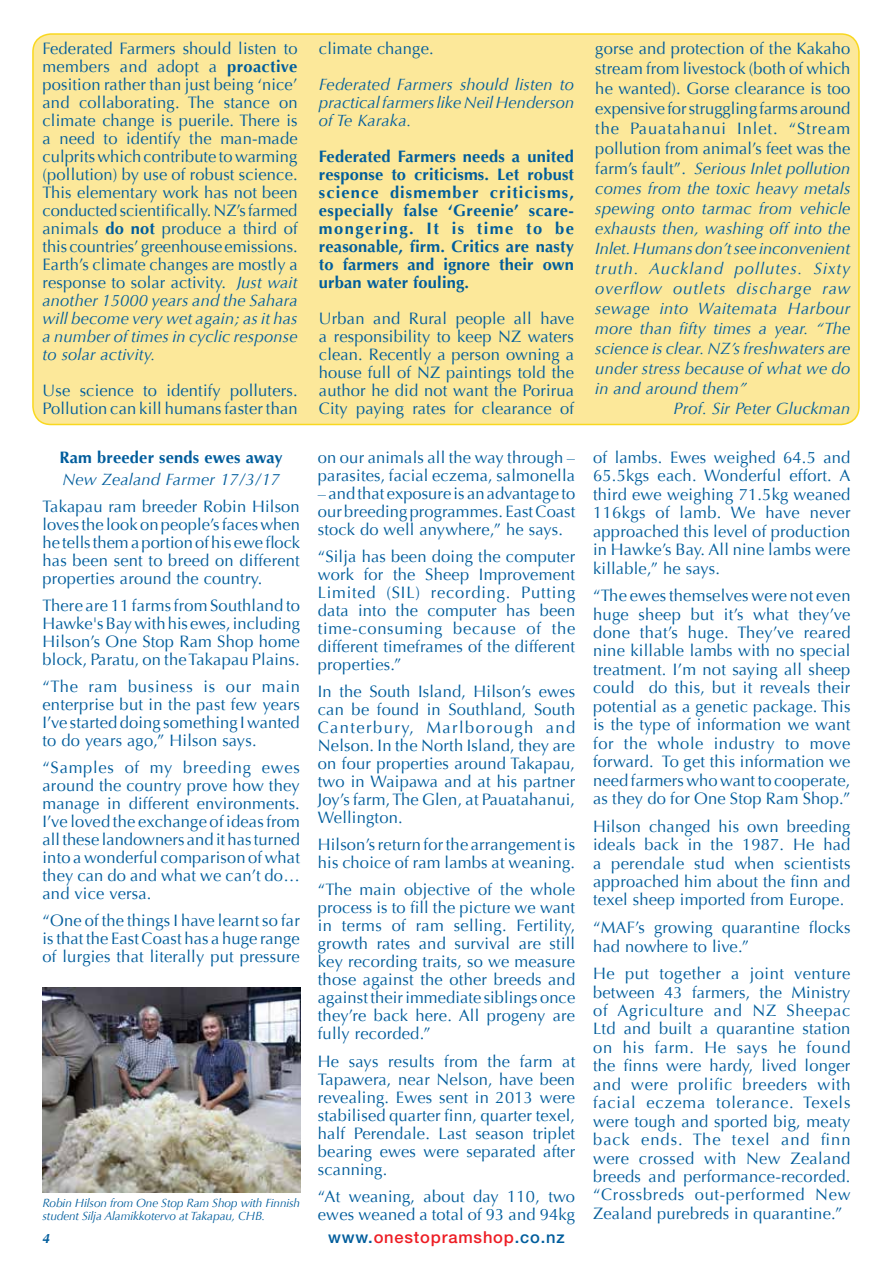
<style>
.page{position:relative;width:893px;height:1263px;background:#fff}
.page>*{position:absolute;margin:0;border:0;box-sizing:border-box;transform-origin:0 0}
.t1{font:16.5px/18px "Optima";letter-spacing:.01em;color:#005d9c;text-align:justify}
.t2{font:italic 16.5px/18px "Optima";letter-spacing:.01em;color:#005d9c;text-align:justify}
.t3{font:700 16.5px/18px "Optima";letter-spacing:.01em;color:#005d9c;text-align:justify}
.t4{font:italic 16.5px "Optima";letter-spacing:.06em;color:#005d9c}
.t5{font:16.5px "Optima";letter-spacing:.055em;color:#005d9c}
.t6{font:italic 16.5px "Optima";letter-spacing:.055em;color:#005d9c}
.t7{font:italic 16.5px "Optima";letter-spacing:.03em;color:#005d9c}
.t8{font:500 16.5px "Helvetica Neue LT Std";letter-spacing:.05em;color:#ed1d24}
.t9{font:italic 700 13.5px "Optima";color:#005d9c}
.t10{font:italic 12px/13.5px "Optima";letter-spacing:-.01em;color:#005d9c}
.s1{font-weight:700}
.s2{font-style:italic}
.s3{color:#005d9c}
.s4{font-style:normal}
</style>
<div class="page">
<div style="left:33px;top:34px;width:826px;height:390px;background:#fce89a;border-radius:18px"></div>
<div style="left:32px;top:33px;width:828px;height:392px;border:2px solid #f9d81f;border-radius:18px"></div>
<img style="left:43px;top:987px;width:257px;height:206px">
<p class="t1" style="left:43px;top:40px;width:257px">Federated Farmers should listen to members and adopt a <span class="s1">proactive </span>position rather than just being ‘nice’ and collaborating. The stance on climate change is puerile. There is a need to identify the man-made culprits which contribute to warming (pollution) by use of robust science.<br>This elementary work has not been conducted scientifically. NZ’s farmed animals <span class="s1">do not</span> produce a third of this countries’ greenhouse emissions.<br>Earth’s climate changes are mostly a response to solar activity. <span class="s2">Just wait another 15000 years and the Sahara will become very wet again; as it has a number of times in cyclic response to solar activity.</span></p>
<p class="t1" style="left:43px;top:382px;width:257px">Use science to identify polluters.<br>Pollution can kill humans faster than</p>
<p class="t3" style="left:60px;top:448px;width:225px">Ram breeder sends ewes away</p>
<p class="t2" style="left:63px;top:471px;width:219px">New Zealand Farmer 17/3/17</p>
<p class="t1" style="left:43px;top:497px;width:259px">Takapau ram breeder Robin Hilson loves the look on people’s faces when he tells them a portion of his ewe flock has been sent to breed on different properties around the country.</p>
<p class="t1" style="left:43px;top:596px;width:259px">There are 11 farms from Southland to Hawke's Bay with his ewes, including Hilson’s One Stop Ram Shop home block, Paratu, on the Takapau Plains.</p>
<p class="t1" style="left:43px;top:677px;width:259px">“The ram business is our main enterprise but in the past few years I’ve started doing something I wanted to do years ago,” Hilson says.</p>
<p class="t1" style="left:43px;top:759px;width:259px">“Samples of my breeding ewes around the country prove how they manage in different environments.<br>I’ve loved the exchange of ideas from all these landowners and it has turned into a wonderful comparison of what they can do and what we can’t do… and vice versa.</p>
<p class="t1" style="left:43px;top:912px;width:259px">“One of the things I have learnt so far is that the East Coast has a huge range of lurgies that literally put pressure</p>
<p class="t10" style="left:43px;top:1196px;width:259px">Robin Hilson from One Stop Ram Shop with Finnish student Silja Alamikkotervo at Takapau, CHB.</p>
<p class="t1" style="left:319px;top:40px;width:116px">climate change.</p>
<p class="t2" style="left:319px;top:76px;width:257px">Federated Farmers should listen to practical farmers like Neil Henderson of Te Karaka.</p>
<p class="t3" style="left:319px;top:148px;width:257px">Federated Farmers needs a united response to criticisms. Let robust science dismember criticisms, especially false ‘Greenie’ scare&shy;mongering. It is time to be reasonable, firm. Critics are nasty to farmers and ignore their own urban water fouling.</p>
<p class="t1" style="left:319px;top:310px;width:257px">Urban and Rural people all have a responsibility to keep NZ waters clean. Recently a person owning a house full of NZ paintings told the author he did not want the Porirua City paying rates for clearance of</p>
<p class="t1" style="left:318px;top:448px;width:259px">on our animals all the way through – parasites, facial eczema, salmonella</p>
<p class="t1" style="left:318px;top:484px;width:259px">– and that exposure is an advantage to our breeding programmes. East Coast stock do well anywhere,” he says.</p>
<p class="t1" style="left:318px;top:548px;width:259px">“Silja has been doing the computer work for the Sheep Improvement Limited (SIL) recording. Putting data into the computer has been time-consuming because of the different timeframes of the different properties.”</p>
<p class="t1" style="left:318px;top:683px;width:259px">In the South Island, Hilson’s ewes can be found in Southland, South Canterbury, Marlborough and Nelson. In the North Island, they are on four properties around Takapau, two in Waipawa and at his partner Joy’s farm, The Glen, at Pauatahanui, Wellington.</p>
<p class="t1" style="left:318px;top:836px;width:259px">Hilson’s return for the arrangement is his choice of ram lambs at weaning.</p>
<p class="t1" style="left:318px;top:881px;width:259px">“The main objective of the whole process is to fill the picture we want in terms of ram selling. Fertility, growth rates and survival are still key recording traits, so we measure those against the other breeds and against their immediate siblings once they’re back here. All progeny are fully recorded.”</p>
<p class="t1" style="left:318px;top:1052px;width:259px">He says results from the farm at Tapawera, near Nelson, have been revealing. Ewes sent in 2013 were stabilised quarter finn, quarter texel, half Perendale. Last season triplet bearing ewes were separated after scanning.</p>
<p class="t1" style="left:318px;top:1187px;width:259px">“At weaning, about day 110, two ewes weaned a total of 93 and 94kg</p>
<p class="t9" style="left:43px;top:1231px;width:9px">4</p>
<p class="t8" style="left:328px;top:1227px;width:238px"><span class="s3">www.</span>onestopramshop<span class="s3">.co.nz</span></p>
<p class="t1" style="left:595px;top:40px;width:257px">gorse and protection of the Kakaho</p>
<p class="t1" style="left:595px;top:60px;width:257px">stream from livestock (both of which</p>
<p class="t1" style="left:595px;top:80px;width:257px">he wanted). Gorse clearance is too</p>
<p class="t1" style="left:595px;top:100px;width:257px">expensive for struggling farms around</p>
<p class="t5" style="left:595px;top:119px;width:257px">the Pauatahanui Inlet. “Stream</p>
<p class="t1" style="left:595px;top:140px;width:257px">pollution from animal’s feet was the</p>
<p class="t2" style="left:595px;top:160px;width:257px"><span class="s4">farm’s fault”.</span> Serious Inlet pollution</p>
<p class="t2" style="left:595px;top:180px;width:257px">comes from the toxic heavy metals</p>
<p class="t2" style="left:595px;top:200px;width:257px">spewing onto tarmac from vehicle</p>
<p class="t2" style="left:595px;top:220px;width:257px">exhausts then, washing off into the</p>
<p class="t2" style="left:595px;top:240px;width:256px">Inlet. Humans don’t see inconvenient</p>
<p class="t4" style="left:595px;top:259px;width:257px">truth. Auckland pollutes. Sixty</p>
<p class="t6" style="left:595px;top:279px;width:257px">overflow outlets discharge raw</p>
<p class="t7" style="left:595px;top:299px;width:257px">sewage into Waitemata Harbour</p>
<p class="t2" style="left:595px;top:320px;width:257px">more than fifty times a year. “The</p>
<p class="t2" style="left:595px;top:340px;width:257px">science is clear. NZ’s freshwaters are</p>
<p class="t2" style="left:595px;top:360px;width:257px">under stress because of what we do</p>
<p class="t2" style="left:595px;top:380px;width:153px">in and around them”</p>
<p class="t2" style="left:673px;top:400px;width:178px">Prof. Sir Peter Gluckman</p>
<p class="t1" style="left:593px;top:448px;width:259px;line-height:18.5px">of lambs. Ewes weighed 64.5 and 65.5kgs each. Wonderful effort. A third ewe weighing 71.5kg weaned 116kgs of lamb. We have never approached this level of production in Hawke’s Bay. All nine lambs were killable,” he says.</p>
<p class="t1" style="left:593px;top:586px;width:259px;line-height:18.5px">“The ewes themselves were not even huge sheep but it’s what they’ve done that’s huge. They’ve reared nine killable lambs with no special treatment. I’m not saying all sheep could do this, but it reveals their potential as a genetic package. This is the type of information we want for the whole industry to move forward. To get this information we need farmers who want to cooperate, as they do for One Stop Ram Shop.”</p>
<p class="t1" style="left:593px;top:817px;width:259px;line-height:18.5px">Hilson changed his own breeding ideals back in the 1987. He had a perendale stud when scientists approached him about the finn and texel sheep imported from Europe.</p>
<p class="t1" style="left:593px;top:918px;width:259px;line-height:18.5px">“MAF’s growing quarantine flocks had nowhere to live.”</p>
<p class="t1" style="left:593px;top:964px;width:259px;line-height:18.5px">He put together a joint venture between 43 farmers, the Ministry of Agriculture and NZ Sheepac Ltd and built a quarantine station on his farm. He says he found the finns were hardy, lived longer and were prolific breeders with facial eczema tolerance. Texels were tough and sported big, meaty back ends. The texel and finn were crossed with New Zealand breeds and performance-recorded. “Crossbreds out-performed New Zealand purebreds in quarantine.”</p>
</div>
